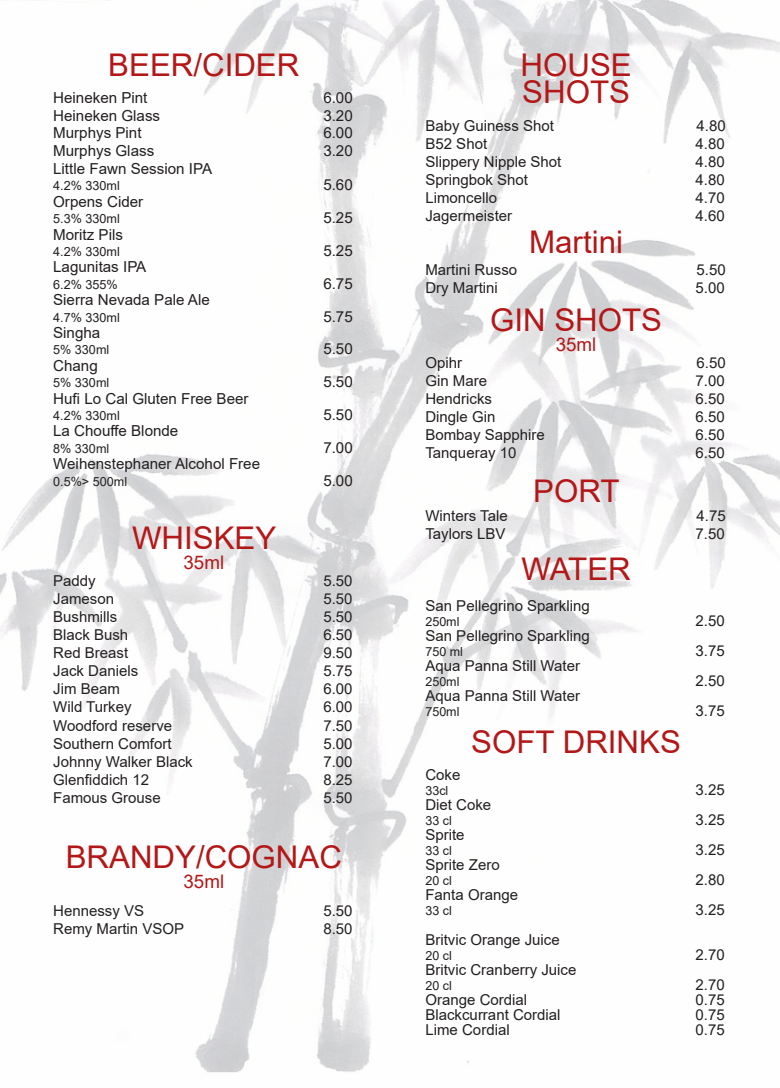
<style>
.page{position:relative;width:780px;height:1088px;background:#fff}
.page>*{position:absolute;margin:0;border:0;box-sizing:border-box;transform-origin:0 0}
.t1{font:31.25px "Arial";color:#b31718}
.t2{font:18.75px "Arial";color:#b31718}
.t3{font:15.12px "Arial";color:#231f20}
.t4{font:15px "Arial";color:#231f20}
.t5{font:12.62px "Arial";color:#231f20}
.t6{font:12.5px "Arial";color:#231f20}
</style>
<div class="page">
<img style="left:0;top:1px;width:780px;height:1072px">
<p class="t1" style="left:108px;top:43px;width:193px">BEER/CIDER</p>
<p class="t3" style="left:53px;top:87px;width:96px">Heineken Pint</p>
<p class="t3" style="left:323px;top:87px;width:31px">6.00</p>
<p class="t3" style="left:53px;top:105px;width:108px">Heineken Glass</p>
<p class="t3" style="left:323px;top:105px;width:31px">3.20</p>
<p class="t3" style="left:53px;top:123px;width:90px">Murphys Pint</p>
<p class="t3" style="left:323px;top:123px;width:31px">6.00</p>
<p class="t3" style="left:53px;top:140px;width:103px">Murphys Glass</p>
<p class="t3" style="left:323px;top:140px;width:31px">3.20</p>
<p class="t3" style="left:53px;top:158px;width:160px">Little Fawn Session IPA</p>
<p class="t5" style="left:53px;top:177px;width:68px">4.2% 330ml</p>
<p class="t3" style="left:323px;top:174px;width:31px">5.60</p>
<p class="t3" style="left:53px;top:191px;width:92px">Orpens Cider</p>
<p class="t5" style="left:53px;top:210px;width:68px">5.3% 330ml</p>
<p class="t3" style="left:323px;top:207px;width:31px">5.25</p>
<p class="t3" style="left:53px;top:224px;width:71px">Moritz Pils</p>
<p class="t5" style="left:53px;top:243px;width:68px">4.2% 330ml</p>
<p class="t3" style="left:323px;top:240px;width:31px">5.25</p>
<p class="t3" style="left:53px;top:257px;width:95px">Lagunitas IPA</p>
<p class="t5" style="left:53px;top:276px;width:66px">6.2% 355%</p>
<p class="t3" style="left:323px;top:273px;width:31px">6.75</p>
<p class="t3" style="left:53px;top:289px;width:158px">Sierra Nevada Pale Ale</p>
<p class="t5" style="left:53px;top:308px;width:68px">4.7% 330ml</p>
<p class="t3" style="left:323px;top:306px;width:31px">5.75</p>
<p class="t3" style="left:53px;top:322px;width:49px">Singha</p>
<p class="t5" style="left:53px;top:341px;width:58px">5% 330ml</p>
<p class="t3" style="left:323px;top:339px;width:31px">5.50</p>
<p class="t3" style="left:53px;top:355px;width:46px">Chang</p>
<p class="t5" style="left:53px;top:374px;width:58px">5% 330ml</p>
<p class="t3" style="left:323px;top:371px;width:31px">5.50</p>
<p class="t3" style="left:53px;top:388px;width:197px">Hufi Lo Cal Gluten Free Beer</p>
<p class="t5" style="left:53px;top:407px;width:68px">4.2% 330ml</p>
<p class="t3" style="left:323px;top:404px;width:31px">5.50</p>
<p class="t3" style="left:53px;top:421px;width:127px">La Chouffe Blonde</p>
<p class="t5" style="left:53px;top:440px;width:58px">8% 330ml</p>
<p class="t3" style="left:323px;top:437px;width:31px">7.00</p>
<p class="t3" style="left:53px;top:454px;width:208px">Weihenstephaner Alcohol Free</p>
<p class="t5" style="left:53px;top:473px;width:76px">0.5%&gt; 500ml</p>
<p class="t3" style="left:323px;top:470px;width:31px">5.00</p>
<p class="t1" style="left:132px;top:516px;width:146px">WHISKEY</p>
<p class="t2" style="left:183px;top:549px;width:42px">35ml</p>
<p class="t4" style="left:53px;top:571px;width:44px">Paddy</p>
<p class="t4" style="left:323px;top:571px;width:31px">5.50</p>
<p class="t4" style="left:53px;top:589px;width:62px">Jameson</p>
<p class="t4" style="left:323px;top:589px;width:31px">5.50</p>
<p class="t4" style="left:53px;top:607px;width:66px">Bushmills</p>
<p class="t4" style="left:323px;top:607px;width:31px">5.50</p>
<p class="t4" style="left:53px;top:625px;width:77px">Black Bush</p>
<p class="t4" style="left:323px;top:625px;width:31px">6.50</p>
<p class="t4" style="left:53px;top:643px;width:77px">Red Breast</p>
<p class="t4" style="left:323px;top:643px;width:31px">9.50</p>
<p class="t4" style="left:53px;top:661px;width:87px">Jack Daniels</p>
<p class="t4" style="left:323px;top:661px;width:31px">5.75</p>
<p class="t4" style="left:53px;top:679px;width:68px">Jim Beam</p>
<p class="t4" style="left:323px;top:679px;width:31px">6.00</p>
<p class="t4" style="left:53px;top:697px;width:80px">Wild Turkey</p>
<p class="t4" style="left:323px;top:697px;width:31px">6.00</p>
<p class="t4" style="left:53px;top:715px;width:120px">Woodford reserve</p>
<p class="t4" style="left:323px;top:715px;width:31px">7.50</p>
<p class="t4" style="left:53px;top:733px;width:120px">Southern Comfort</p>
<p class="t4" style="left:323px;top:733px;width:31px">5.00</p>
<p class="t4" style="left:53px;top:751px;width:141px">Johnny Walker Black</p>
<p class="t4" style="left:323px;top:751px;width:31px">7.00</p>
<p class="t4" style="left:53px;top:769px;width:97px">Glenfiddich 12</p>
<p class="t4" style="left:323px;top:769px;width:31px">8.25</p>
<p class="t4" style="left:53px;top:787px;width:109px">Famous Grouse</p>
<p class="t4" style="left:323px;top:787px;width:31px">5.50</p>
<p class="t1" style="left:66px;top:835px;width:278px">BRANDY/COGNAC</p>
<p class="t2" style="left:183px;top:868px;width:42px">35ml</p>
<p class="t4" style="left:53px;top:901px;width:92px">Hennessy VS</p>
<p class="t4" style="left:323px;top:901px;width:31px">5.50</p>
<p class="t4" style="left:53px;top:919px;width:132px">Remy Martin VSOP</p>
<p class="t4" style="left:323px;top:919px;width:31px">8.50</p>
<p class="t1" style="left:520px;top:43px;width:113px">HOUSE</p>
<p class="t1" style="left:522px;top:71px;width:109px">SHOTS</p>
<p class="t4" style="left:425px;top:115px;width:130px">Baby Guiness Shot</p>
<p class="t4" style="left:696px;top:115px;width:31px">4.80</p>
<p class="t4" style="left:425px;top:133px;width:63px">B52 Shot</p>
<p class="t4" style="left:695px;top:133px;width:31px">4.80</p>
<p class="t4" style="left:425px;top:151px;width:137px">Slippery Nipple Shot</p>
<p class="t4" style="left:695px;top:151px;width:31px">4.80</p>
<p class="t4" style="left:425px;top:169px;width:104px">Springbok Shot</p>
<p class="t4" style="left:695px;top:169px;width:31px">4.80</p>
<p class="t4" style="left:425px;top:187px;width:73px">Limoncello</p>
<p class="t4" style="left:695px;top:187px;width:31px">4.70</p>
<p class="t4" style="left:425px;top:205px;width:88px">Jagermeister</p>
<p class="t4" style="left:695px;top:205px;width:31px">4.60</p>
<p class="t1" style="left:529px;top:220px;width:95px">Martini</p>
<p class="t4" style="left:425px;top:260px;width:93px">Martini Russo</p>
<p class="t4" style="left:696px;top:260px;width:31px">5.50</p>
<p class="t4" style="left:425px;top:278px;width:74px">Dry Martini</p>
<p class="t4" style="left:695px;top:278px;width:31px">5.00</p>
<p class="t1" style="left:490px;top:298px;width:173px">GIN SHOTS</p>
<p class="t2" style="left:555px;top:331px;width:42px">35ml</p>
<p class="t4" style="left:425px;top:352px;width:38px">Opihr</p>
<p class="t4" style="left:696px;top:352px;width:31px">6.50</p>
<p class="t4" style="left:425px;top:370px;width:63px">Gin Mare</p>
<p class="t4" style="left:695px;top:370px;width:31px">7.00</p>
<p class="t4" style="left:425px;top:388px;width:68px">Hendricks</p>
<p class="t4" style="left:695px;top:388px;width:31px">6.50</p>
<p class="t4" style="left:425px;top:406px;width:72px">Dingle Gin</p>
<p class="t4" style="left:695px;top:406px;width:31px">6.50</p>
<p class="t4" style="left:425px;top:424px;width:121px">Bombay Sapphire</p>
<p class="t4" style="left:695px;top:424px;width:31px">6.50</p>
<p class="t4" style="left:425px;top:442px;width:92px">Tanqueray 10</p>
<p class="t4" style="left:695px;top:442px;width:31px">6.50</p>
<p class="t1" style="left:533px;top:469px;width:88px">PORT</p>
<p class="t4" style="left:425px;top:505px;width:84px">Winters Tale</p>
<p class="t4" style="left:696px;top:505px;width:31px">4.75</p>
<p class="t4" style="left:425px;top:523px;width:82px">Taylors LBV</p>
<p class="t4" style="left:695px;top:523px;width:31px">7.50</p>
<p class="t1" style="left:521px;top:547px;width:111px">WATER</p>
<p class="t4" style="left:425px;top:596px;width:166px">San Pellegrino Sparkling</p>
<p class="t6" style="left:425px;top:613px;width:36px">250ml</p>
<p class="t4" style="left:695px;top:611px;width:31px">2.50</p>
<p class="t4" style="left:425px;top:626px;width:166px">San Pellegrino Sparkling</p>
<p class="t6" style="left:425px;top:643px;width:39px">750 ml</p>
<p class="t4" style="left:695px;top:641px;width:31px">3.75</p>
<p class="t4" style="left:425px;top:656px;width:156px">Aqua Panna Still Water</p>
<p class="t6" style="left:425px;top:673px;width:36px">250ml</p>
<p class="t4" style="left:695px;top:671px;width:31px">2.50</p>
<p class="t4" style="left:425px;top:686px;width:156px">Aqua Panna Still Water</p>
<p class="t6" style="left:425px;top:703px;width:36px">750ml</p>
<p class="t4" style="left:695px;top:701px;width:31px">3.75</p>
<p class="t1" style="left:471px;top:720px;width:211px">SOFT DRINKS</p>
<p class="t4" style="left:425px;top:764px;width:37px">Coke</p>
<p class="t6" style="left:425px;top:782px;width:24px">33cl</p>
<p class="t4" style="left:695px;top:779px;width:31px">3.25</p>
<p class="t4" style="left:425px;top:794px;width:67px">Diet Coke</p>
<p class="t6" style="left:425px;top:812px;width:28px">33 cl</p>
<p class="t4" style="left:695px;top:809px;width:31px">3.25</p>
<p class="t4" style="left:425px;top:824px;width:41px">Sprite</p>
<p class="t6" style="left:425px;top:842px;width:28px">33 cl</p>
<p class="t4" style="left:695px;top:839px;width:31px">3.25</p>
<p class="t4" style="left:425px;top:854px;width:76px">Sprite Zero</p>
<p class="t6" style="left:425px;top:872px;width:28px">20 cl</p>
<p class="t4" style="left:695px;top:869px;width:31px">2.80</p>
<p class="t4" style="left:425px;top:884px;width:94px">Fanta Orange</p>
<p class="t6" style="left:425px;top:902px;width:28px">33 cl</p>
<p class="t4" style="left:695px;top:899px;width:31px">3.25</p>
<p class="t4" style="left:425px;top:929px;width:136px">Britvic Orange Juice</p>
<p class="t6" style="left:425px;top:947px;width:28px">20 cl</p>
<p class="t4" style="left:695px;top:944px;width:31px">2.70</p>
<p class="t4" style="left:425px;top:959px;width:152px">Britvic Cranberry Juice</p>
<p class="t6" style="left:425px;top:977px;width:28px">20 cl</p>
<p class="t4" style="left:695px;top:974px;width:31px">2.70</p>
<p class="t4" style="left:425px;top:989px;width:103px">Orange Cordial</p>
<p class="t4" style="left:695px;top:989px;width:31px">0.75</p>
<p class="t4" style="left:425px;top:1004px;width:137px">Blackcurrant Cordial</p>
<p class="t4" style="left:695px;top:1004px;width:31px">0.75</p>
<p class="t4" style="left:425px;top:1019px;width:86px">Lime Cordial</p>
<p class="t4" style="left:695px;top:1019px;width:31px">0.75</p>
</div>
